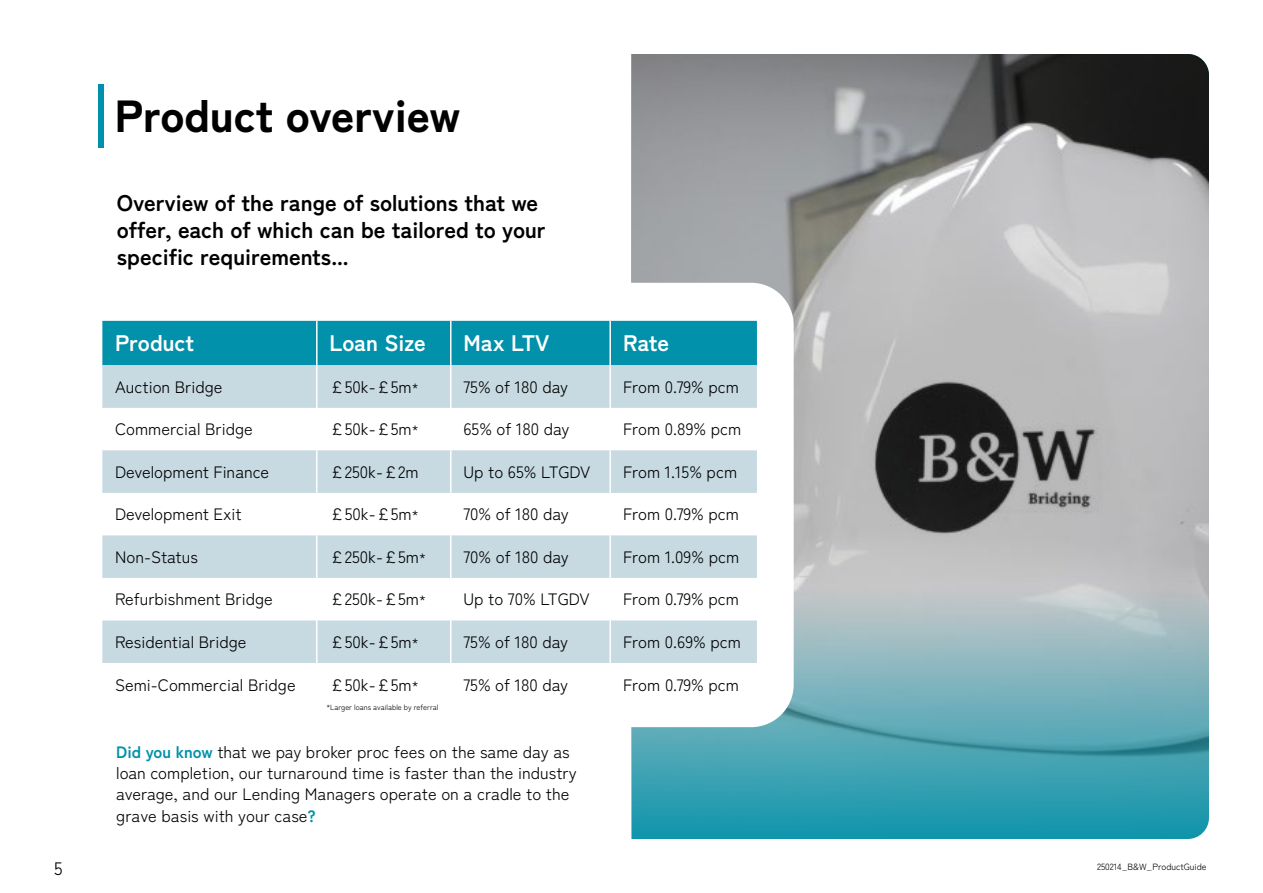
<style>
.page{position:relative;width:1263px;height:893px;background:#fff}
.page>*{position:absolute;margin:0;border:0;box-sizing:border-box;transform-origin:0 0}
.t1{font:900 45px "Zen Kaku Gothic New";color:#000}
.t2{font:700 22.5px/27px "Zen Kaku Gothic New";color:#000}
.t3{font:700 22.5px "Zen Kaku Gothic New";color:#fff}
.t4{font:18px "Zen Kaku Gothic New";color:#000}
.t5{font:16.5px "Zen Kaku Gothic New";color:#000}
.t6{font:16.5px/21.1px "Zen Kaku Gothic New";color:#030000}
.t7{font:9px "Zen Kaku Gothic New";color:#000101}
.t8{font:7.5px "Zen Kaku Gothic New";color:#000}
.s1{font-size:13.5px}
.s2{font-weight:700;color:#0091aa}
</style>
<div class="page">
<div style="left:98px;top:84px;width:5px;height:64px;background:#0191aa"></div>
<img style="left:631px;top:54px;width:578px;height:785px">
<div style="left:535px;top:283px;width:259px;height:444px;background:#fff;border-radius:43px"></div>
<div style="left:102px;top:320px;width:655px;height:45px;background:#0191aa"></div>
<svg style="left:102px;top:365px;width:655px;height:298px;fill:#c7dae2"></svg>
<hr style="left:316px;top:321px;width:2px;height:44px;background:#fff">
<hr style="left:450px;top:321px;width:1px;height:44px;background:#fff">
<hr style="left:609px;top:321px;width:2px;height:44px;background:#fff">
<hr style="left:316px;top:365px;width:2px;height:43px;background:#fff">
<hr style="left:450px;top:365px;width:1px;height:43px;background:#fff">
<hr style="left:609px;top:365px;width:2px;height:43px;background:#fff">
<hr style="left:316px;top:408px;width:2px;height:42px;background:#fff">
<hr style="left:450px;top:408px;width:1px;height:42px;background:#fff">
<hr style="left:609px;top:408px;width:2px;height:42px;background:#fff">
<hr style="left:316px;top:450px;width:2px;height:43px;background:#fff">
<hr style="left:450px;top:450px;width:1px;height:43px;background:#fff">
<hr style="left:609px;top:450px;width:2px;height:43px;background:#fff">
<hr style="left:316px;top:493px;width:2px;height:42px;background:#fff">
<hr style="left:450px;top:493px;width:1px;height:42px;background:#fff">
<hr style="left:609px;top:493px;width:2px;height:42px;background:#fff">
<hr style="left:316px;top:535px;width:2px;height:43px;background:#fff">
<hr style="left:450px;top:535px;width:1px;height:43px;background:#fff">
<hr style="left:609px;top:535px;width:2px;height:43px;background:#fff">
<hr style="left:316px;top:578px;width:2px;height:42px;background:#fff">
<hr style="left:450px;top:578px;width:1px;height:42px;background:#fff">
<hr style="left:609px;top:578px;width:2px;height:42px;background:#fff">
<hr style="left:316px;top:620px;width:2px;height:43px;background:#fff">
<hr style="left:450px;top:620px;width:1px;height:43px;background:#fff">
<hr style="left:609px;top:620px;width:2px;height:43px;background:#fff">
<p class="t4" style="left:54px;top:858px;width:10px">5</p>
<h1 class="t1" style="left:115px;top:87px;width:347px">Product overview</h1>
<h2 class="t2" style="left:117px;top:188px;width:430px">Overview of the range of solutions that we offer, each of which can be tailored to your specific requirements...</h2>
<h2 class="t3" style="left:115px;top:329px;width:81px">Product</h2>
<h2 class="t3" style="left:330px;top:329px;width:98px">Loan Size</h2>
<h2 class="t3" style="left:463px;top:329px;width:87px">Max LTV</h2>
<h2 class="t3" style="left:623px;top:329px;width:48px">Rate</h2>
<p class="t5" style="left:115px;top:377px;width:109px">Auction Bridge</p>
<p class="t5" style="left:330px;top:377px;width:91px">£50k-£5m<span class="s1">*</span></p>
<p class="t5" style="left:463px;top:377px;width:106px">75% of 180 day</p>
<p class="t5" style="left:623px;top:377px;width:118px">From 0.79% pcm</p>
<p class="t5" style="left:115px;top:419px;width:139px">Commercial Bridge</p>
<p class="t5" style="left:330px;top:419px;width:91px">£50k-£5m<span class="s1">*</span></p>
<p class="t5" style="left:463px;top:419px;width:108px">65% of 180 day</p>
<p class="t5" style="left:623px;top:419px;width:120px">From 0.89% pcm</p>
<p class="t5" style="left:115px;top:462px;width:156px">Development Finance</p>
<p class="t5" style="left:330px;top:462px;width:91px">£250k-£2m</p>
<p class="t5" style="left:463px;top:462px;width:128px">Up to 65% LTGDV</p>
<p class="t5" style="left:623px;top:462px;width:116px">From 1.15% pcm</p>
<p class="t5" style="left:115px;top:504px;width:128px">Development Exit</p>
<p class="t5" style="left:330px;top:504px;width:91px">£50k-£5m<span class="s1">*</span></p>
<p class="t5" style="left:463px;top:504px;width:107px">70% of 180 day</p>
<p class="t5" style="left:623px;top:504px;width:118px">From 0.79% pcm</p>
<p class="t5" style="left:115px;top:547px;width:84px">Non-Status</p>
<p class="t5" style="left:330px;top:547px;width:98px">£250k-£5m<span class="s1">*</span></p>
<p class="t5" style="left:463px;top:547px;width:107px">70% of 180 day</p>
<p class="t5" style="left:623px;top:547px;width:118px">From 1.09% pcm</p>
<p class="t5" style="left:115px;top:589px;width:159px">Refurbishment Bridge</p>
<p class="t5" style="left:330px;top:589px;width:98px">£250k-£5m<span class="s1">*</span></p>
<p class="t5" style="left:463px;top:589px;width:128px">Up to 70% LTGDV</p>
<p class="t5" style="left:623px;top:589px;width:118px">From 0.79% pcm</p>
<p class="t5" style="left:115px;top:632px;width:133px">Residential Bridge</p>
<p class="t5" style="left:330px;top:632px;width:91px">£50k-£5m<span class="s1">*</span></p>
<p class="t5" style="left:463px;top:632px;width:106px">75% of 180 day</p>
<p class="t5" style="left:623px;top:632px;width:120px">From 0.69% pcm</p>
<p class="t5" style="left:115px;top:675px;width:182px">Semi-Commercial Bridge</p>
<p class="t5" style="left:330px;top:675px;width:91px">£50k-£5m<span class="s1">*</span></p>
<p class="t5" style="left:463px;top:675px;width:106px">75% of 180 day</p>
<p class="t5" style="left:623px;top:675px;width:118px">From 0.79% pcm</p>
<p class="t8" style="left:326px;top:703px;width:114px">*Larger loans available by referral</p>
<p class="t6" style="left:116px;top:741px;width:462px"><span class="s2">Did you know</span> that we pay broker proc fees on the same day as loan completion, our turnaround time is faster than the industry average, and our Lending Managers operate on a cradle to the grave basis with your case<span class="s2">?</span></p>
<p class="t7" style="left:1097px;top:861px;width:111px">250214_B&amp;W_ProductGuide</p>
</div>
